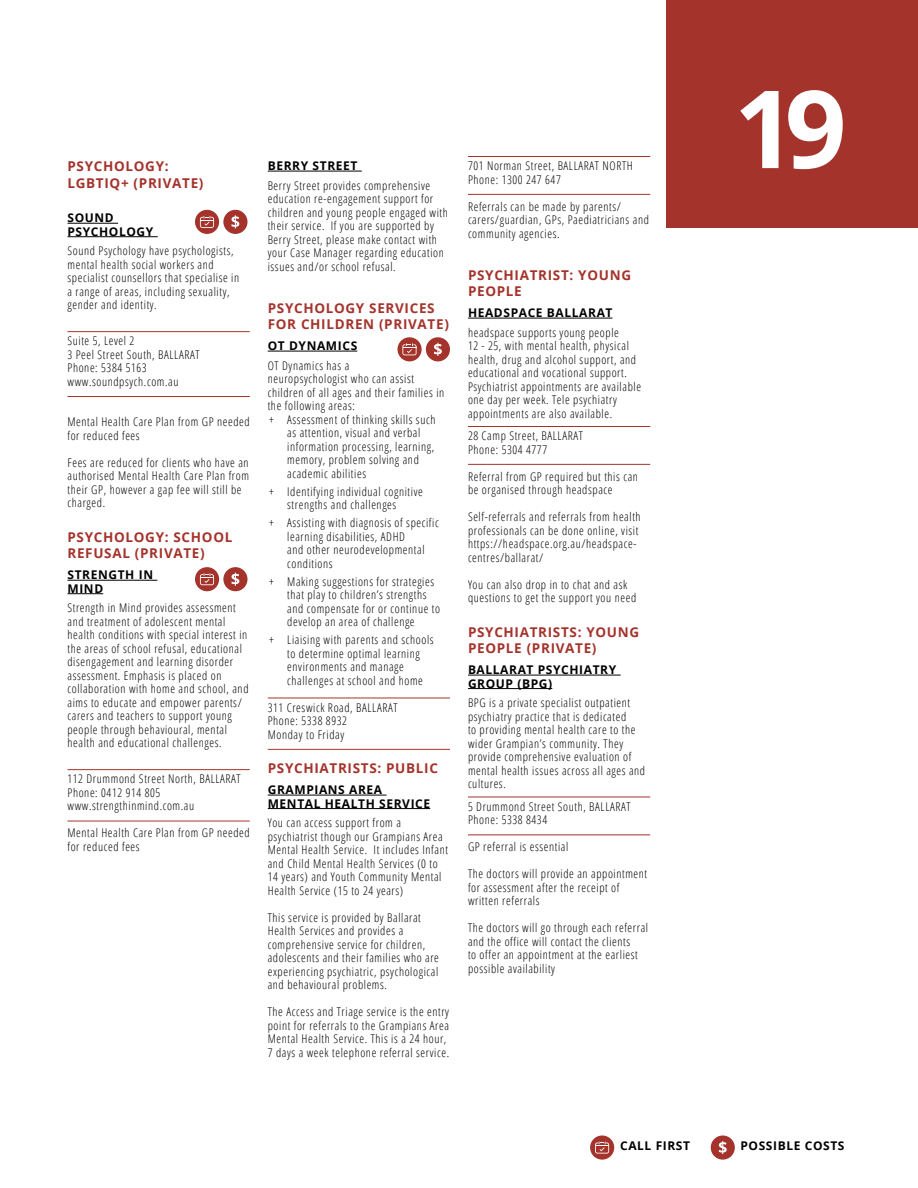
<style>
.page{position:relative;width:918px;height:1188px;background:#fff}
.page>*{position:absolute;margin:0;border:0;box-sizing:border-box;transform-origin:0 0}
.t1{font:700 108px "Open Sans";color:#fff}
.t2{font:700 13.5px/16.5px "Open Sans";letter-spacing:.05em;color:#a4332c}
.t3{font:300 condensed 12px/13.5px "Open Sans";letter-spacing:.05em;color:#000}
.t4{font:700 12px/13.5px "Open Sans";letter-spacing:.05em;color:#000}
</style>
<div class="page">
<hr style="left:68px;top:223px;width:50px;height:1px;background:#000">
<hr style="left:68px;top:236px;width:90px;height:1px;background:#000">
<hr style="left:68px;top:331px;width:182px;height:1px;background:#a4332c">
<hr style="left:68px;top:396px;width:182px;height:1px;background:#a4332c">
<hr style="left:68px;top:580px;width:89px;height:1px;background:#000">
<hr style="left:68px;top:593px;width:35px;height:1px;background:#000">
<hr style="left:68px;top:769px;width:182px;height:1px;background:#a4332c">
<hr style="left:68px;top:821px;width:182px;height:1px;background:#a4332c">
<hr style="left:268px;top:171px;width:94px;height:1px;background:#000">
<hr style="left:268px;top:351px;width:89px;height:1px;background:#000">
<hr style="left:268px;top:698px;width:182px;height:1px;background:#a4332c">
<hr style="left:268px;top:749px;width:182px;height:1px;background:#a4332c">
<hr style="left:268px;top:795px;width:119px;height:1px;background:#000">
<hr style="left:268px;top:808px;width:162px;height:1px;background:#000">
<hr style="left:468px;top:156px;width:182px;height:1px;background:#a4332c">
<hr style="left:468px;top:194px;width:182px;height:1px;background:#a4332c">
<hr style="left:468px;top:318px;width:145px;height:1px;background:#000">
<hr style="left:468px;top:426px;width:182px;height:1px;background:#a4332c">
<hr style="left:468px;top:464px;width:182px;height:1px;background:#a4332c">
<hr style="left:468px;top:675px;width:153px;height:1px;background:#000">
<hr style="left:468px;top:688px;width:84px;height:1px;background:#000">
<hr style="left:468px;top:797px;width:182px;height:1px;background:#a4332c">
<hr style="left:468px;top:835px;width:182px;height:1px;background:#a4332c">
<div style="left:666px;top:0;width:252px;height:227px;background:#a4332c"></div>
<div style="left:195px;top:210px;width:24px;height:24px;background:#a4332c;border-radius:50%"></div>
<svg style="left:200px;top:216px;width:14px;height:12px"></svg>
<div style="left:223px;top:210px;width:25px;height:24px;background:#a4332c;border-radius:50%"></div>
<svg style="left:232px;top:215px;width:7px;height:13px"></svg>
<div style="left:195px;top:567px;width:24px;height:24px;background:#a4332c;border-radius:50%"></div>
<svg style="left:200px;top:573px;width:14px;height:12px"></svg>
<div style="left:223px;top:567px;width:25px;height:24px;background:#a4332c;border-radius:50%"></div>
<svg style="left:232px;top:573px;width:7px;height:13px"></svg>
<div style="left:398px;top:337px;width:24px;height:24px;background:#a4332c;border-radius:50%"></div>
<svg style="left:402px;top:343px;width:15px;height:12px"></svg>
<div style="left:426px;top:337px;width:24px;height:24px;background:#a4332c;border-radius:50%"></div>
<svg style="left:434px;top:343px;width:8px;height:13px"></svg>
<div style="left:590px;top:1136px;width:24px;height:24px;background:#a4332c;border-radius:50%"></div>
<svg style="left:595px;top:1142px;width:14px;height:12px"></svg>
<div style="left:711px;top:1136px;width:24px;height:24px;background:#a4332c;border-radius:50%"></div>
<svg style="left:719px;top:1141px;width:8px;height:13px"></svg>
<p class="t2" style="left:68px;top:158px;width:137px">PSYCHOLOGY:<br>LGBTIQ+ (PRIVATE)</p>
<p class="t4" style="left:68px;top:211px;width:87px">SOUND<br>PSYCHOLOGY</p>
<p class="t3" style="left:68px;top:244px;width:173px">Sound Psychology have psychologists, mental health social workers and specialist counsellors that specialise in a range of areas, including sexuality, gender and identity.</p>
<p class="t3" style="left:68px;top:334px;width:134px">Suite 5, Level 2<br>3 Peel Street South, BALLARAT<br>Phone: 5384 5163 www.soundpsych.com.au</p>
<p class="t3" style="left:68px;top:415px;width:184px">Mental Health Care Plan from GP needed for reduced fees</p>
<p class="t3" style="left:68px;top:455px;width:183px">Fees are reduced for clients who have an authorised Mental Health Care Plan from their GP, however a gap fee will still be charged.</p>
<p class="t2" style="left:68px;top:528px;width:166px">PSYCHOLOGY: SCHOOL<br>REFUSAL (PRIVATE)</p>
<p class="t4" style="left:68px;top:568px;width:87px">STRENGTH IN<br>MIND</p>
<p class="t3" style="left:68px;top:601px;width:183px">Strength in Mind provides assessment and treatment of adolescent mental health conditions with special interest in the areas of school refusal, educational disengagement and learning disorder assessment. Emphasis is placed on collaboration with home and school, and aims to educate and empower parents/ carers and teachers to support young people through behavioural, mental health and educational challenges.</p>
<p class="t3" style="left:68px;top:772px;width:175px">112 Drummond Street North, BALLARAT<br>Phone: 0412 914 805 www.strengthinmind.com.au</p>
<p class="t3" style="left:68px;top:826px;width:184px">Mental Health Care Plan from GP needed for reduced fees</p>
<p class="t4" style="left:268px;top:159px;width:91px">BERRY STREET</p>
<p class="t3" style="left:268px;top:178px;width:182px">Berry Street provides comprehensive education re-engagement support for children and young people engaged with their service. If you are supported by Berry Street, please make contact with your Case Manager regarding education issues and/or school refusal.</p>
<p class="t2" style="left:268px;top:299px;width:183px">PSYCHOLOGY SERVICES<br>FOR CHILDREN (PRIVATE)</p>
<p class="t4" style="left:268px;top:339px;width:91px">OT DYNAMICS</p>
<p class="t3" style="left:268px;top:358px;width:83px">OT Dynamics has a</p>
<p class="t3" style="left:268px;top:372px;width:148px">neuropsychologist who can assist</p>
<p class="t3" style="left:268px;top:385px;width:178px">children of all ages and their families in</p>
<p class="t3" style="left:268px;top:399px;width:89px">the following areas:</p>
<p class="t3" style="left:269px;top:412px;width:168px">+ Assessment of thinking skills such</p>
<p class="t3" style="left:287px;top:426px;width:135px">as attention, visual and verbal</p>
<p class="t3" style="left:287px;top:439px;width:148px">information processing, learning,</p>
<p class="t3" style="left:287px;top:453px;width:133px">memory, problem solving and</p>
<p class="t3" style="left:287px;top:466px;width:80px">academic abilities</p>
<p class="t3" style="left:287px;top:484px;width:137px;text-indent:-18px">+ Identifying individual cognitive strengths and challenges</p>
<p class="t3" style="left:287px;top:516px;width:153px;text-indent:-18px">+ Assisting with diagnosis of specific learning disabilities, ADHD<br>and other neurodevelopmental conditions</p>
<p class="t3" style="left:287px;top:574px;width:154px;text-indent:-18px">+ Making suggestions for strategies that play to children’s strengths and compensate for or continue to develop an area of challenge</p>
<p class="t3" style="left:287px;top:633px;width:148px;text-indent:-18px">+ Liaising with parents and schools to determine optimal learning environments and manage challenges at school and home</p>
<p class="t3" style="left:268px;top:700px;width:131px">311 Creswick Road, BALLARAT<br>Phone: 5338 8932<br>Monday to Friday</p>
<p class="t2" style="left:268px;top:760px;width:172px">PSYCHIATRISTS: PUBLIC</p>
<p class="t4" style="left:268px;top:783px;width:164px">GRAMPIANS AREA<br>MENTAL HEALTH SERVICE</p>
<p class="t3" style="left:268px;top:816px;width:182px">You can access support from a psychiatrist though our Grampians Area Mental Health Service. It includes Infant and Child Mental Health Services (0 to 14 years) and Youth Community Mental Health Service (15 to 24 years)</p>
<p class="t3" style="left:268px;top:910px;width:173px">This service is provided by Ballarat Health Services and provides a comprehensive service for children, adolescents and their families who are experiencing psychiatric, psychological and behavioural problems.</p>
<p class="t3" style="left:268px;top:1005px;width:183px">The Access and Triage service is the entry point for referrals to the Grampians Area Mental Health Service. This is a 24 hour, 7 days a week telephone referral service.</p>
<p class="t3" style="left:468px;top:159px;width:166px">701 Norman Street, BALLARAT NORTH<br>Phone: 1300 247 647</p>
<p class="t3" style="left:468px;top:199px;width:182px">Referrals can be made by parents/ carers/guardian, GPs, Paediatricians and community agencies.</p>
<p class="t2" style="left:468px;top:266px;width:165px">PSYCHIATRIST: YOUNG<br>PEOPLE</p>
<p class="t4" style="left:468px;top:306px;width:146px">HEADSPACE BALLARAT</p>
<p class="t3" style="left:468px;top:325px;width:175px">headspace supports young people<br>12 - 25, with mental health, physical health, drug and alcohol support, and educational and vocational support.<br>Psychiatrist appointments are available one day per week. Tele psychiatry appointments are also available.</p>
<p class="t3" style="left:468px;top:429px;width:117px">28 Camp Street, BALLARAT<br>Phone: 5304 4777</p>
<p class="t3" style="left:468px;top:469px;width:171px">Referral from GP required but this can be organised through headspace</p>
<p class="t3" style="left:468px;top:510px;width:174px">Self-referrals and referrals from health professionals can be done online, visit https://headspace.org.au/headspace&shy;centres/ballarat/</p>
<p class="t3" style="left:468px;top:577px;width:170px">You can also drop in to chat and ask questions to get the support you need</p>
<p class="t2" style="left:468px;top:623px;width:173px">PSYCHIATRISTS: YOUNG<br>PEOPLE (PRIVATE)</p>
<p class="t4" style="left:468px;top:663px;width:150px">BALLARAT PSYCHIATRY<br>GROUP (BPG)</p>
<p class="t3" style="left:468px;top:696px;width:179px">BPG is a private specialist outpatient psychiatry practice that is dedicated<br>to providing mental health care to the wider Grampian’s community. They provide comprehensive evaluation of mental health issues across all ages and cultures.</p>
<p class="t3" style="left:468px;top:799px;width:164px">5 Drummond Street South, BALLARAT<br>Phone: 5338 8434</p>
<p class="t3" style="left:468px;top:840px;width:102px">GP referral is essential</p>
<p class="t3" style="left:468px;top:867px;width:181px">The doctors will provide an appointment for assessment after the receipt of written referrals</p>
<p class="t3" style="left:468px;top:921px;width:182px">The doctors will go through each referral and the office will contact the clients<br>to offer an appointment at the earliest possible availability</p>
<h1 class="t1" style="left:734px;top:53px;width:144px">1919</h1>
<p class="t4" style="left:620px;top:1139px;width:72px">CALL FIRST</p>
<p class="t4" style="left:740px;top:1139px;width:106px">POSSIBLE COSTS</p>
</div>
